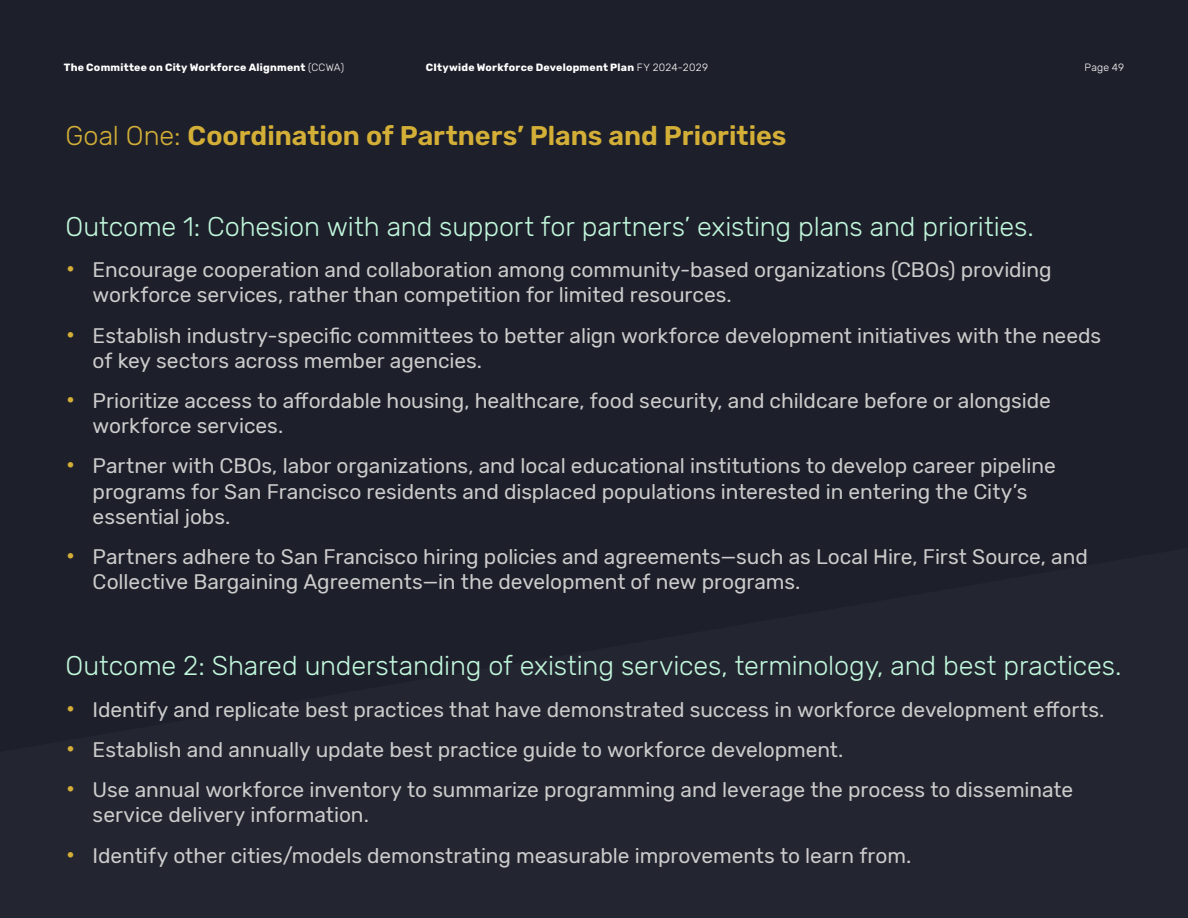
<style>
.page{position:relative;width:1188px;height:918px;background:#1d202a}
.page>*{position:absolute;margin:0;border:0;box-sizing:border-box;transform-origin:0 0}
.t1{font:300 27px "Rubik";letter-spacing:-.005em;color:#c1f7dc}
.t2{font:600 27px "Rubik";color:#d4af37}
.t3{font:21px/25.2px "Rubik";letter-spacing:-.005em;color:#ccc}
.t4{font:700 10.5px "Rubik";letter-spacing:.025em;color:#fff}
.t5{font:300 10.5px "Rubik";letter-spacing:.02em;color:#fff}
.s1{font-weight:300}
.s2{font-weight:300;font-size:27px;color:#d4af37}
</style>
<div class="page">
<p class="t4" style="left:64px;top:61px;width:282px">The Committee on City Workforce Alignment <span class="s1">(CCWA)</span></p>
<p class="t4" style="left:426px;top:61px;width:284px">CItywide Workforce Development Plan <span class="s1">FY 2024-2029</span></p>
<p class="t5" style="left:1085px;top:62px;width:41px">Page 49</p>
<p class="t2" style="left:66px;top:120px;width:722px"><span class="s1">Goal One:</span> Coordination of Partners’ Plans and Priorities</p>
<p class="t1" style="left:66px;top:212px;width:970px">Outcome 1: Cohesion with and support for partners’ existing plans and priorities.</p>
<p class="t3" style="left:93px;top:258px;width:960px;text-indent:-27px"><span class="s2">•</span> Encourage cooperation and collaboration among community-based organizations (CBOs) providing workforce services, rather than competition for limited resources.</p>
<p class="t3" style="left:93px;top:323px;width:1010px;text-indent:-27px"><span class="s2">•</span> Establish industry-specific committees to better align workforce development initiatives with the needs of key sectors across member agencies.</p>
<p class="t3" style="left:93px;top:389px;width:960px;text-indent:-27px"><span class="s2">•</span> Prioritize access to affordable housing, healthcare, food security, and childcare before or alongside workforce services.</p>
<p class="t3" style="left:93px;top:454px;width:965px;text-indent:-27px"><span class="s2">•</span> Partner with CBOs, labor organizations, and local educational institutions to develop career pipeline programs for San Francisco residents and displaced populations interested in entering the City’s essential jobs.</p>
<p class="t3" style="left:93px;top:545px;width:997px;text-indent:-27px"><span class="s2">•</span> Partners adhere to San Francisco hiring policies and agreements—such as Local Hire, First Source, and<br>Collective Bargaining Agreements—in the development of new programs.</p>
<p class="t1" style="left:66px;top:651px;width:1058px">Outcome 2: Shared understanding of existing services, terminology, and best practices.</p>
<p class="t3" style="left:66px;top:698px;width:1040px"><span class="s2">•</span> Identify and replicate best practices that have demonstrated success in workforce development efforts.</p>
<p class="t3" style="left:66px;top:738px;width:779px"><span class="s2">•</span> Establish and annually update best practice guide to workforce development.</p>
<p class="t3" style="left:93px;top:778px;width:982px;text-indent:-27px"><span class="s2">•</span> Use annual workforce inventory to summarize programming and leverage the process to disseminate service delivery information.</p>
<p class="t3" style="left:66px;top:843px;width:847px"><span class="s2">•</span> Identify other cities/models demonstrating measurable improvements to learn from.</p>
</div>
